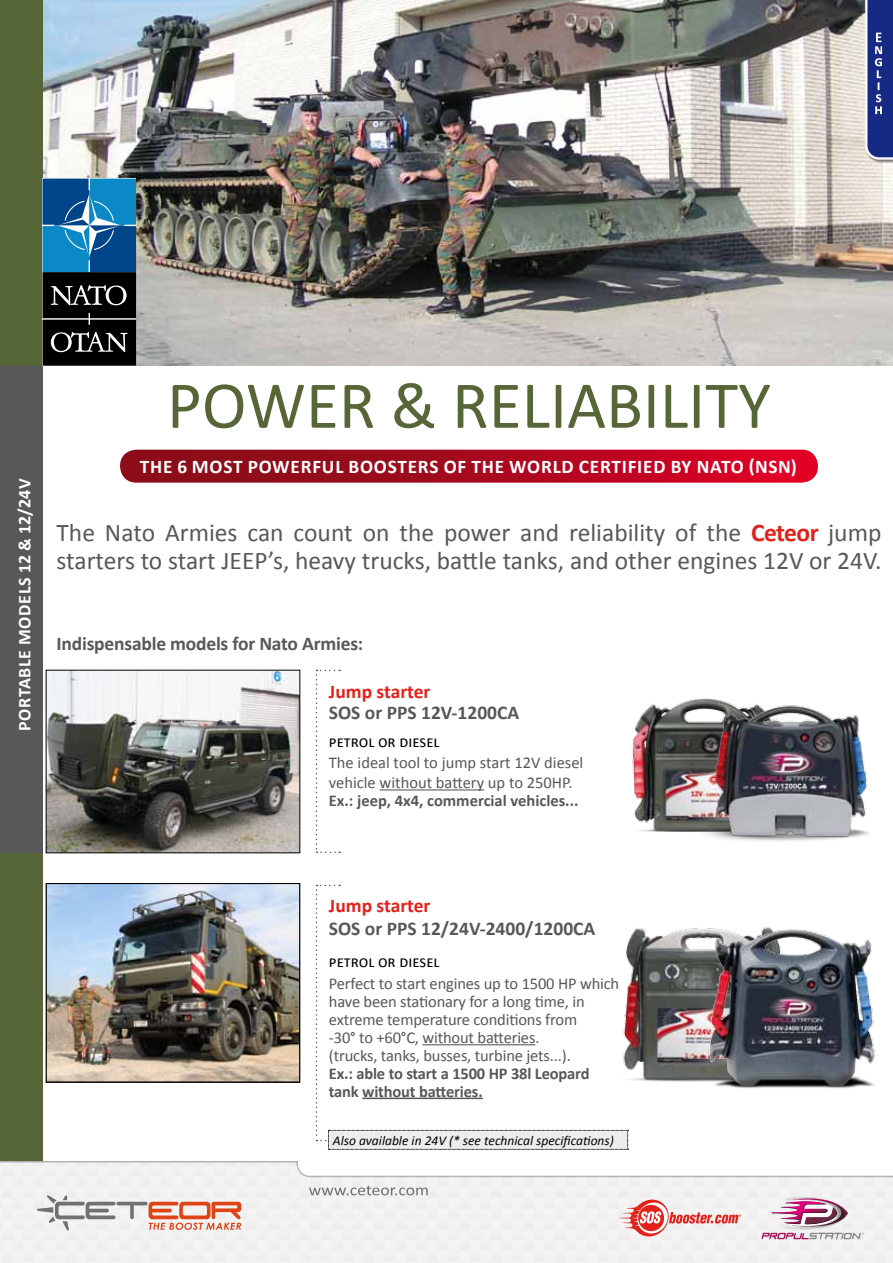
<style>
.page{position:relative;width:893px;height:1263px;background:#fff}
.page>*{position:absolute;margin:0;border:0;box-sizing:border-box;transform-origin:0 0}
.t1{font:67.5px "Calibri";color:#566636}
.t2{font:25.5px/28.5px "Calibri";color:#58585a}
.t3{font:700 19.5px "Calibri";color:#58585a}
.t4{font:700 19.5px "Calibri";color:#e32119}
.t5{font:700 19.35px "Calibri";letter-spacing:.04em;color:#fff}
.t6{font:700 18px "Calibri";letter-spacing:.04em;color:#fff}
.t7{font:16.5px/18px "Calibri";letter-spacing:-.01em;color:#58585a}
.t8{font:700 16.5px/18px "Calibri";letter-spacing:-.01em;color:#58585a}
.t9{font:16.5px "Calibri";color:#000}
.t10{font:italic 13.5px "Calibri";color:#000}
.s1{font-weight:700;color:#e32119}
</style>
<div class="page">
<img style="left:43px;top:0;width:850px;height:366px">
<div style="left:0;top:0;width:43px;height:1263px;background:#566636"></div>
<div style="left:0;top:1177px;width:893px;height:86px;background:#f2f0f0"></div>
<svg style="left:617px;top:1199px;width:124px;height:37px"></svg>
<img style="left:783px;top:1196px;width:65px;height:1px">
<svg style="left:761px;top:1197px;width:103px;height:42px"></svg>
<svg style="left:309px;top:1186px;width:119px;height:9px"></svg>
<svg style="left:37px;top:1195px;width:204px;height:36px"></svg>
<svg style="left:0;top:1161px;width:893px;height:16px"></svg>
<svg style="left:43px;top:179px;width:93px;height:187px;background:#1d4966"></svg>
<div style="left:0;top:366px;width:43px;height:487px;background:#58585a"></div>
<img style="left:48px;top:885px;width:250px;height:195px">
<div style="left:46px;top:883px;width:254px;height:199px;border:1px solid #000"></div>
<img style="left:48px;top:672px;width:250px;height:179px">
<svg style="left:316px;top:670px;width:24px;height:183px"></svg>
<img style="left:629px;top:928px;width:72px;height:154px">
<img style="left:631px;top:698px;width:71px;height:134px">
<img style="left:701px;top:927px;width:174px;height:162px">
<img style="left:702px;top:698px;width:167px;height:143px">
<svg style="left:316px;top:885px;width:313px;height:265px"></svg>
<hr style="left:422px;top:1044px;width:113px;height:1px;background:#58585a">
<hr style="left:362px;top:1097px;width:121px;height:2px;background:#58585a">
<hr style="left:380px;top:789px;width:104px;height:1px;background:#58585a">
<svg style="left:120px;top:450px;width:698px;height:33px;background:#ad0c22"></svg>
<svg style="left:864px;top:0;width:29px;height:161px;background:#3f4e97"></svg>
<p class="t6" style="left:13px;top:731px;width:254px;rotate:-90deg">PORTABLE MODels 12 &amp; 12/24V</p>
<h1 class="t1" style="left:167px;top:363px;width:605px">POWER &amp; RELIABILITY</h1>
<p class="t5" style="left:140px;top:454px;width:66px">The 6 most</p>
<p class="t5" style="left:248px;top:454px;width:125px">powerful Boosters</p>
<p class="t5" style="left:444px;top:454px;width:96px">of the world</p>
<p class="t5" style="left:579px;top:454px;width:12px">cert</p>
<p class="t5" style="left:622px;top:454px;width:177px">ified by NATO (nsN)</p>
<h2 class="t2" style="left:57px;top:517px;width:826px">The Nato Armies can count on the power and reliability of the <span class="s1">Ceteor</span> jump starters to start JEEP’s, heavy trucks, battle tanks, and other engines 12V or 24V.</h2>
<p class="t3" style="left:57px;top:632px;width:308px">Indispensable models for Nato Armies:</p>
<p class="t4" style="left:329px;top:680px;width:103px">Jump starter</p>
<p class="t3" style="left:329px;top:701px;width:192px">SOS or PPS 12V-1200CA</p>
<p class="t9" style="left:329px;top:731px;width:112px">petrol or diesel</p>
<p class="t7" style="left:329px;top:752px;width:256px;line-height:19.8px">The ideal tool to jump start 12V diesel vehicle without battery up to 250HP.</p>
<p class="t8" style="left:329px;top:791px;width:251px">Ex.: jeep, 4x4, commercial vehicles...</p>
<p class="t4" style="left:329px;top:893px;width:103px">Jump starter</p>
<p class="t3" style="left:329px;top:917px;width:268px">SOS or PPS 12/24V-2400/1200CA</p>
<p class="t9" style="left:329px;top:952px;width:112px">petrol or diesel</p>
<p class="t7" style="left:329px;top:974px;width:292px">Perfect to start engines up to 1500 HP which have been stationary for a long time, in extreme temperature conditions from<br>-30° to +60°C, without batteries.<br>(trucks, tanks, busses, turbine jets...).</p>
<p class="t8" style="left:329px;top:1064px;width:262px">Ex.: able to start a 1500 HP 38l Leopard tank without batteries.</p>
<p class="t10" style="left:333px;top:1132px;width:283px">Also available in 24V (* see technical specifications)</p>
</div>
